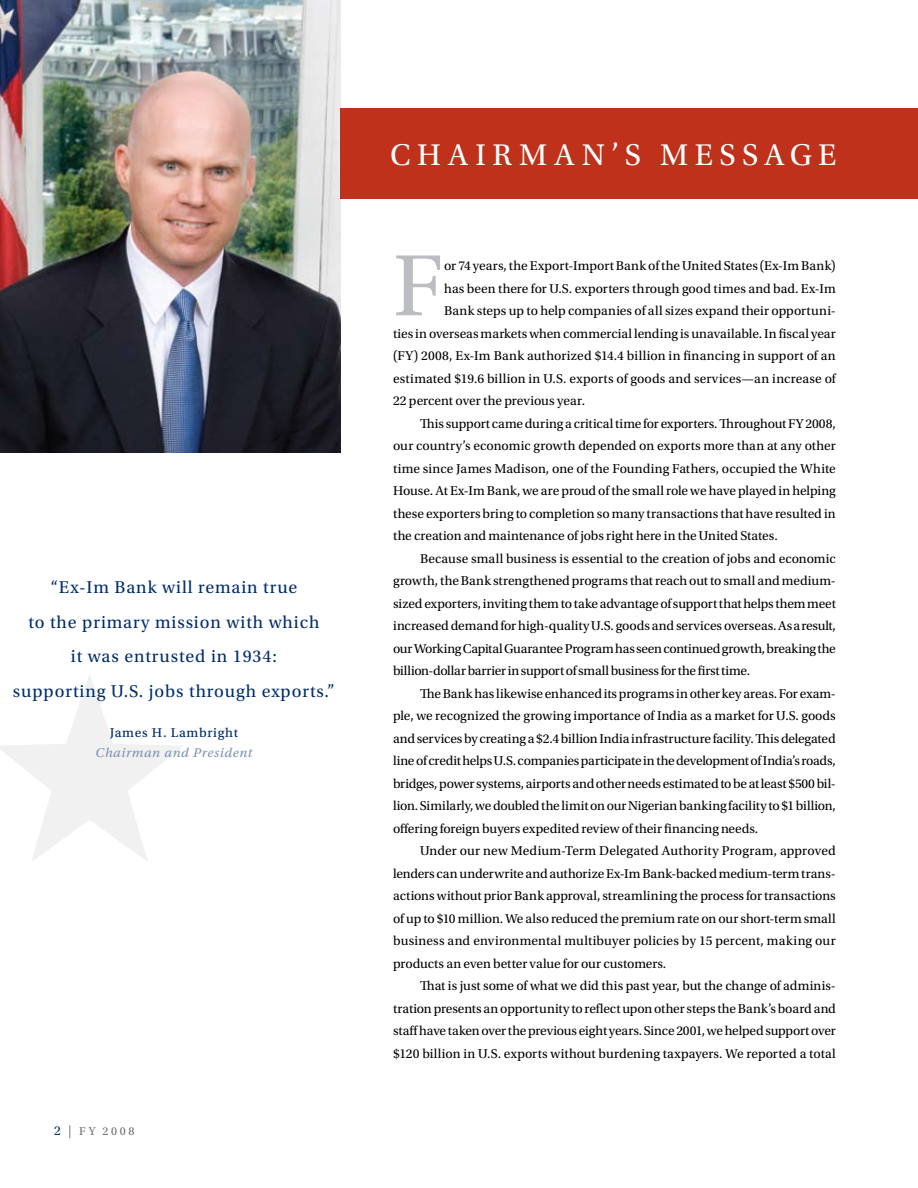
<style>
.page{position:relative;width:918px;height:1188px;background:#fff}
.page>*{position:absolute;margin:0;border:0;box-sizing:border-box;transform-origin:0 0}
.t1{font:91.5px "Utopia Std";color:#bcbdc0}
.t2{font:31.5px "Utopia Std";letter-spacing:.23em;color:#fff}
.t3{font:18px/34.5px "Utopia Std";letter-spacing:.05em;color:#002d6a;text-align:center}
.t4{font:13.5px "Utopia Std";letter-spacing:-.005em;color:#000}
.t5{font:13.5px "Utopia Std";letter-spacing:.015em;color:#000}
.t6{font:13.5px "Utopia Std Capt It";letter-spacing:.05em;color:#8096b4}
.t7{font:13.5px "Utopia Std Capt";letter-spacing:.05em;color:#002d6a}
.t8{font:12px "Utopia Std";letter-spacing:.22em;color:#6d6f71}
.s1{font-size:13.5px;color:#002d6a}
.s2{font-size:13.5px}
</style>
<div class="page">
<svg style="left:0;top:675px;width:182px;height:186px"></svg>
<img style="left:0;top:0;width:341px;height:453px">
<div style="left:341px;top:108px;width:577px;height:91px;background:#bf311a"></div>
<h3 class="t3" style="left:13px;top:571px;width:323px">“Ex-Im Bank will remain true<br>to the primary mission with which<br>it was entrusted in 1934:<br>supporting U.S. jobs through exports.”</h3>
<p class="t7" style="left:110px;top:726px;width:130px">James H. Lambright</p>
<p class="t6" style="left:96px;top:745px;width:158px">Chairman and President</p>
<p class="t8" style="left:54px;top:1125px;width:82px"><span class="s1">2</span> <span class="s2">|</span> FY 2008</p>
<h2 class="t2" style="left:390px;top:138px;width:295px">Chairman’s mess</h2>
<h2 class="t2" style="left:765px;top:138px;width:70px">age</h2>
<h1 class="t1" style="left:393px;top:236px;width:52px">F</h1>
<p class="t4" style="left:444px;top:259px;width:393px">or 74 years, the Export-Import Bank of the United States (Ex-Im Bank)</p>
<p class="t4" style="left:444px;top:281px;width:393px">has been there for U.S. exporters through good times and bad. Ex-Im</p>
<p class="t4" style="left:444px;top:304px;width:393px">Bank steps up to help companies of all sizes expand their opportuni-</p>
<p class="t4" style="left:393px;top:326px;width:444px">ties in overseas markets when commercial lending is unavailable. In fiscal year</p>
<p class="t5" style="left:393px;top:349px;width:444px">(FY) 2008, Ex-Im Bank authorized $14.4 billion in financing in support of an</p>
<p class="t4" style="left:393px;top:371px;width:444px">estimated $19.6 billion in U.S. exports of goods and services—an increase of</p>
<p class="t4" style="left:393px;top:394px;width:193px">22 percent over the previous year.</p>
<p class="t4" style="left:420px;top:416px;width:417px">This support came during a critical time for exporters. Throughout FY 2008,</p>
<p class="t4" style="left:393px;top:439px;width:444px">our country’s economic growth depended on exports more than at any other</p>
<p class="t4" style="left:393px;top:461px;width:444px">time since James Madison, one of the Founding Fathers, occupied the White</p>
<p class="t4" style="left:393px;top:484px;width:444px">House. At Ex-Im Bank, we are proud of the small role we have played in helping</p>
<p class="t4" style="left:393px;top:506px;width:444px">these exporters bring to completion so many transactions that have resulted in</p>
<p class="t4" style="left:393px;top:529px;width:386px">the creation and maintenance of jobs right here in the United States.</p>
<p class="t4" style="left:420px;top:551px;width:417px">Because small business is essential to the creation of jobs and economic</p>
<p class="t4" style="left:393px;top:574px;width:444px">growth, the Bank strengthened programs that reach out to small and medium-</p>
<p class="t4" style="left:393px;top:596px;width:444px">sized exporters, inviting them to take advantage of support that helps them meet</p>
<p class="t4" style="left:393px;top:619px;width:444px">increased demand for high-quality U.S. goods and services overseas. As a result,</p>
<p class="t4" style="left:393px;top:641px;width:444px">our Working Capital Guarantee Program has seen continued growth, breaking the</p>
<p class="t4" style="left:393px;top:664px;width:359px">billion-dollar barrier in support of small business for the first time.</p>
<p class="t4" style="left:420px;top:686px;width:417px">The Bank has likewise enhanced its programs in other key areas. For exam-</p>
<p class="t4" style="left:393px;top:709px;width:444px">ple, we recognized the growing importance of India as a market for U.S. goods</p>
<p class="t4" style="left:393px;top:731px;width:444px">and services by creating a $2.4 billion India infrastructure facility. This delegated</p>
<p class="t4" style="left:393px;top:754px;width:444px">line of credit helps U.S. companies participate in the development of India’s roads,</p>
<p class="t4" style="left:393px;top:776px;width:444px">bridges, power systems, airports and other needs estimated to be at least $500 bil-</p>
<p class="t4" style="left:393px;top:799px;width:444px">lion. Similarly, we doubled the limit on our Nigerian banking facility to $1 billion,</p>
<p class="t4" style="left:393px;top:821px;width:367px">offering foreign buyers expedited review of their financing needs.</p>
<p class="t4" style="left:420px;top:844px;width:417px">Under our new Medium-Term Delegated Authority Program, approved</p>
<p class="t4" style="left:393px;top:866px;width:444px">lenders can underwrite and authorize Ex-Im Bank-backed medium-term trans-</p>
<p class="t4" style="left:393px;top:889px;width:444px">actions without prior Bank approval, streamlining the process for transactions</p>
<p class="t4" style="left:393px;top:911px;width:444px">of up to $10 million. We also reduced the premium rate on our short-term small</p>
<p class="t4" style="left:393px;top:934px;width:444px">business and environmental multibuyer policies by 15 percent, making our</p>
<p class="t4" style="left:393px;top:956px;width:275px">products an even better value for our customers.</p>
<p class="t4" style="left:420px;top:979px;width:417px">That is just some of what we did this past year, but the change of adminis-</p>
<p class="t4" style="left:393px;top:1001px;width:444px">tration presents an opportunity to reflect upon other steps the Bank’s board and</p>
<p class="t4" style="left:393px;top:1024px;width:444px">staff have taken over the previous eight years. Since 2001, we helped support over</p>
<p class="t4" style="left:393px;top:1046px;width:444px">$120 billion in U.S. exports without burdening taxpayers. We reported a total</p>
</div>
